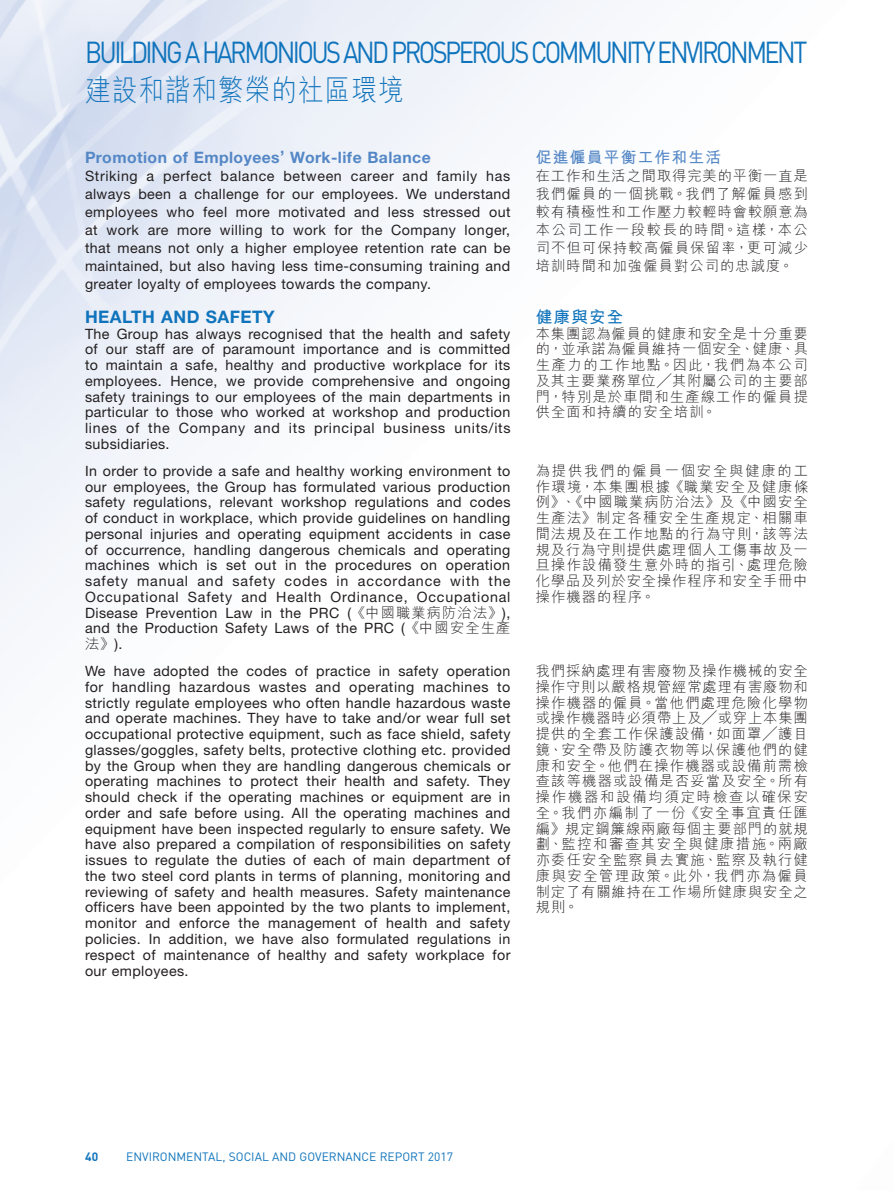
<style>
.page{position:relative;width:893px;height:1191px;background:#fff}
.page>*{position:absolute;margin:0;border:0;box-sizing:border-box;transform-origin:0 0}
.t1{font:30px "DIN";letter-spacing:-.1em;color:#1074bc;scale:.85 1}
.t2{font:300 30px "M Hei HK";letter-spacing:.045em;color:#1074bc;scale:.85 1}
.Heading_1{font:700 17.25px "Helvetica Neue LT Std";letter-spacing:.03em;color:#1074bc}
.C_Heading_1{font:700 16.5px "M Hei HK";letter-spacing:.08em;color:#1074bc}
.Heading_2{font:700 15.75px "Helvetica Neue LT Std";letter-spacing:.03em;color:#5487c6}
.C_Heading_2{font:700 15.75px "M Hei HK";letter-spacing:.08em;color:#5487c6}
.Body_Text{font:14.25px/15.8px "Helvetica Neue LT Std";letter-spacing:.03em;color:#231f20;text-align:justify}
.C_Body_Text{font:300 14.25px/15.8px "M Hei HK";letter-spacing:.08em;color:#231f20;text-align:justify}
.t3{font:12px "DIN";color:#1074bc}
.t4{font:700 12px "DIN";color:#1074bc}
.s1{font-family:"M Hei HK";font-weight:300}
</style>
<div class="page">
<h1 class="t1" style="left:85px;top:33px;width:851px">BUILDING A HARMONIOUS AND PROSPEROUS COMMUNITY ENVIRONMENT</h1>
<h1 class="t2" style="left:85px;top:74px;width:376px">建設和諧和繁榮的社區環境</h1>
<p class="Heading_2" style="left:85px;top:148px;width:347px">Promotion of Employees’ Work-life Balance</p>
<p class="Body_Text" style="left:85px;top:167px;width:427px;line-height:18px">Striking a perfect balance between career and family has always been a challenge for our employees. We understand employees who feel more motivated and less stressed out at work are more willing to work for the Company longer, that means not only a higher employee retention rate can be maintained, but also having less time-consuming training and greater loyalty of employees towards the company.</p>
<p class="Heading_1" style="left:85px;top:306px;width:191px">HEALTH AND SAFETY</p>
<p class="Body_Text" style="left:85px;top:325px;width:427px">The Group has always recognised that the health and safety of our staff are of paramount importance and is committed to maintain a safe, healthy and productive workplace for its employees. Hence, we provide comprehensive and ongoing safety trainings to our employees of the main departments in particular to those who worked at workshop and production lines of the Company and its principal business units/its subsidiaries.</p>
<p class="Body_Text" style="left:85px;top:463px;width:427px">In order to provide a safe and healthy working environment to our employees, the Group has formulated various production safety regulations, relevant workshop regulations and codes of conduct in workplace, which provide guidelines on handling personal injuries and operating equipment accidents in case of occurrence, handling dangerous chemicals and operating machines which is set out in the procedures on operation safety manual and safety codes in accordance with the Occupational Safety and Health Ordinance, Occupational Disease Prevention Law in the PRC (<span class="s1">《中國職業病防治法》</span>), and the Production Safety Laws of the PRC (<span class="s1">《中國安全生產法》</span>).</p>
<p class="Body_Text" style="left:85px;top:663px;width:427px">We have adopted the codes of practice in safety operation for handling hazardous wastes and operating machines to strictly regulate employees who often handle hazardous waste and operate machines. They have to take and/or wear full set occupational protective equipment, such as face shield, safety glasses/goggles, safety belts, protective clothing etc. provided by the Group when they are handling dangerous chemicals or operating machines to protect their health and safety. They should check if the operating machines or equipment are in order and safe before using. All the operating machines and equipment have been inspected regularly to ensure safety. We have also prepared a compilation of responsibilities on safety issues to regulate the duties of each of main department of the two steel cord plants in terms of planning, monitoring and reviewing of safety and health measures. Safety maintenance officers have been appointed by the two plants to implement, monitor and enforce the management of health and safety policies. In addition, we have also formulated regulations in respect of maintenance of healthy and safety workplace for our employees.</p>
<p class="C_Heading_2" style="left:536px;top:146px;width:187px">促進僱員平衡工作和生活</p>
<p class="C_Body_Text" style="left:536px;top:166px;width:274px;line-height:18px">在工作和生活之間取得完美的平衡一直是我們僱員的一個挑戰。我們了解僱員感到較有積極性和工作壓力較輕時會較願意為本公司工作一段較長的時間。這樣，本公司不但可保持較高僱員保留率，更可減少培訓時間和加強僱員對公司的忠誠度。</p>
<p class="C_Heading_1" style="left:536px;top:305px;width:89px">健康與安全</p>
<p class="C_Body_Text" style="left:536px;top:325px;width:274px">本集團認為僱員的健康和安全是十分重要的，並承諾為僱員維持一個安全、健康、具生產力的工作地點。因此，我們為本公司及其主要業務單位╱其附屬公司的主要部門，特別是於車間和生產線工作的僱員提供全面和持續的安全培訓。</p>
<p class="C_Body_Text" style="left:536px;top:462px;width:274px">為提供我們的僱員一個安全與健康的工作環境，本集團根據《職業安全及健康條例》、《中國職業病防治法》及《中國安全生產法》制定各種安全生產規定、相關車間法規及在工作地點的行為守則，該等法規及行為守則提供處理個人工傷事故及一旦操作設備發生意外時的指引、處理危險化學品及列於安全操作程序和安全手冊中操作機器的程序。</p>
<p class="C_Body_Text" style="left:536px;top:663px;width:274px">我們採納處理有害廢物及操作機械的安全操作守則以嚴格規管經常處理有害廢物和操作機器的僱員。當他們處理危險化學物或操作機器時必須帶上及╱或穿上本集團提供的全套工作保護設備，如面罩╱護目鏡、安全帶及防護衣物等以保護他們的健康和安全。他們在操作機器或設備前需檢查該等機器或設備是否妥當及安全。所有操作機器和設備均須定時檢查以確保安全。我們亦編制了一份《安全事宜責任匯編》規定鋼簾線兩廠每個主要部門的就規劃、監控和審查其安全與健康措施。兩廠亦委任安全監察員去實施、監察及執行健康與安全管理政策。此外，我們亦為僱員制定了有關維持在工作場所健康與安全之規則。</p>
<p class="t4" style="left:85px;top:1148px;width:15px">40</p>
<p class="t3" style="left:126px;top:1149px;width:328px">ENVIRONMENTAL, SOCIAL AND GOVERNANCE REPORT 2017</p>
</div>
